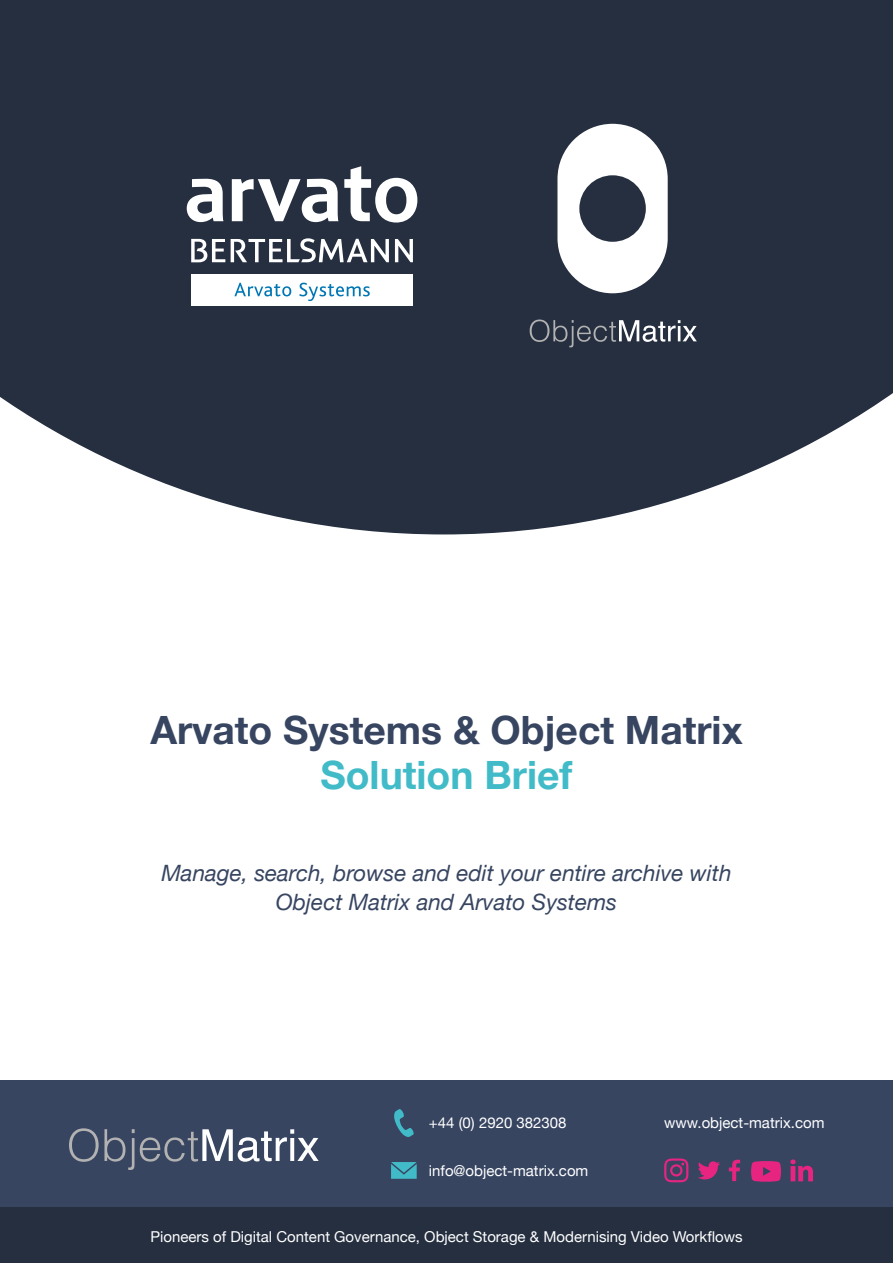
<style>
.page{position:relative;width:893px;height:1263px;background:#fff}
.page>*{position:absolute;margin:0;border:0;box-sizing:border-box;transform-origin:0 0}
.t1{font:700 39px "Helvetica Neue";color:#374561}
.t2{font:700 39px "Helvetica Neue";color:#42bbc8}
.t3{font:italic 22.5px/28.5px "Helvetica Neue";color:#374561;text-align:center}
.t4{font:15px "Helvetica Neue";color:#fff}
</style>
<div class="page">
<svg style="left:0;top:0;width:893px;height:534px;background:#394251"></svg>
<svg style="left:557px;top:124px;width:111px;height:169px"></svg>
<svg style="left:530px;top:319px;width:167px;height:28px;background:#4e5663"></svg>
<div style="left:0;top:1080px;width:893px;height:128px;background:#374561"></div>
<svg style="left:69px;top:1128px;width:250px;height:42px"></svg>
<svg style="left:391px;top:1162px;width:26px;height:17px"></svg>
<svg style="left:394px;top:1109px;width:20px;height:28px"></svg>
<div style="left:0;top:1208px;width:893px;height:55px;background:#252f40"></div>
<svg style="left:698px;top:1161px;width:22px;height:18px"></svg>
<svg style="left:729px;top:1160px;width:11px;height:21px"></svg>
<svg style="left:664px;top:1158px;width:24px;height:24px"></svg>
<svg style="left:751px;top:1161px;width:30px;height:21px"></svg>
<svg style="left:790px;top:1159px;width:23px;height:22px"></svg>
<div style="left:191px;top:274px;width:222px;height:31px;background:#fff"></div>
<svg style="left:234px;top:283px;width:136px;height:18px"></svg>
<svg style="left:191px;top:238px;width:222px;height:24px"></svg>
<svg style="left:187px;top:166px;width:230px;height:57px"></svg>
<h1 class="t1" style="left:150px;top:699px;width:594px">Arvato Systems &amp; Object Matrix</h1>
<h1 class="t2" style="left:320px;top:744px;width:253px">Solution Brief</h1>
<h2 class="t3" style="left:161px;top:860px;width:572px">Manage, search, browse and edit your entire archive with<br>Object Matrix and Arvato Systems</h2>
<p class="t4" style="left:429px;top:1112px;width:139px">+44 (0) 2920 382308</p>
<p class="t4" style="left:664px;top:1112px;width:162px">www.object-matrix.com</p>
<p class="t4" style="left:429px;top:1160px;width:161px">info@object-matrix.com</p>
<p class="t4" style="left:150px;top:1226px;width:594px">Pioneers of Digital Content Governance, Object Storage &amp; Modernising Video Workflows</p>
</div>
